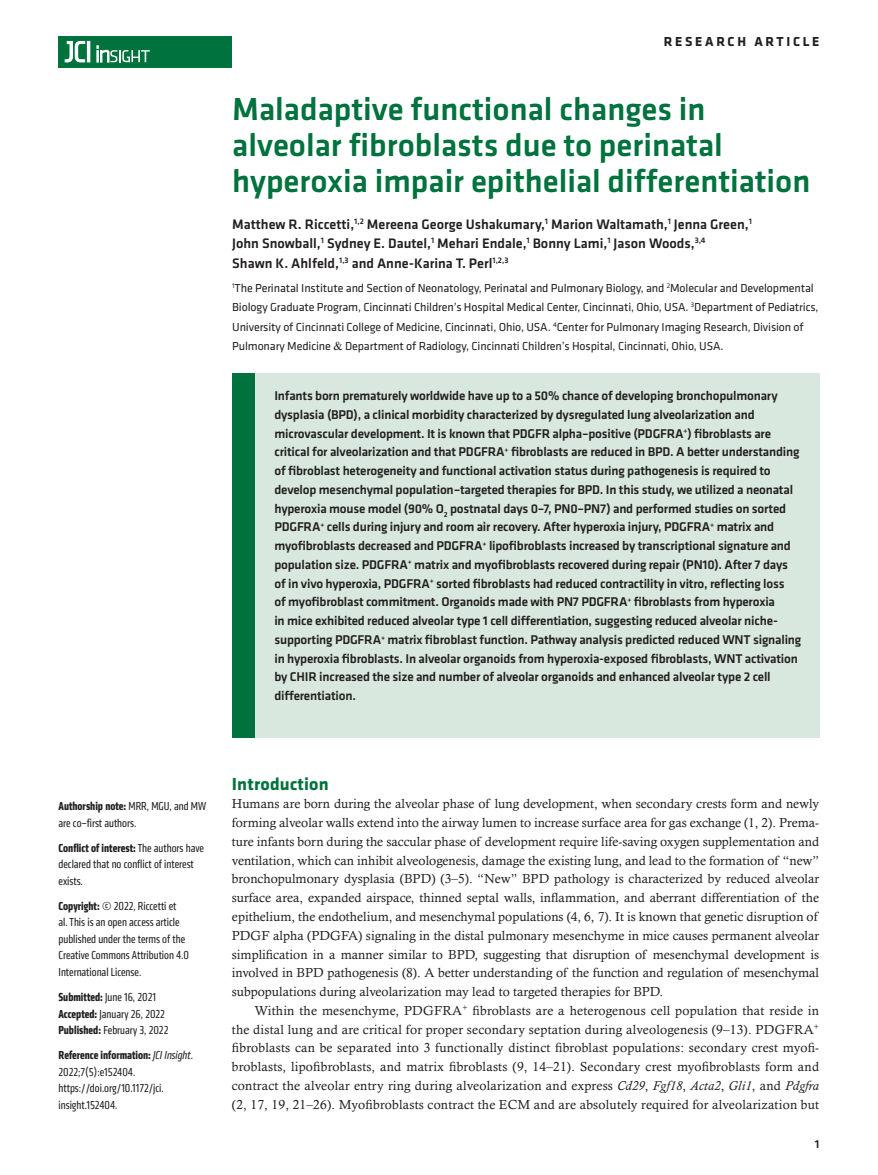
<style>
.page{position:relative;width:878px;height:1175px;background:#fff}
.page>*{position:absolute;margin:0;border:0;box-sizing:border-box;transform-origin:0 0}
.t1{font:500 33px/36px "Klavika Basic";color:#00723e}
.t2{font:700 18px "Klavika";letter-spacing:.01em;color:#00723e}
.t3{font:500 14.25px/19.5px "Klavika Basic";color:#231f20}
.t4{font:700 13.5px "Klavika Basic";letter-spacing:.2em;color:#231f20}
.t5{font:13.2px/18.8px "Calisto MT Std";color:#231f20;text-align:justify}
.t6{font:500 13.2px/18.8px "Klavika Basic";letter-spacing:-.015em;color:#231f20}
.t7{font:condensed 12px/16.5px "Klavika";color:#231f20}
.t8{font:12px/19.5px "Klavika";letter-spacing:-.01em;color:#231f20}
.t9{font:500 12px "Klavika Basic";color:#231f20}
.s1{font-family:"Times New Roman"}
.s2{font-weight:700}
.s3{font-style:italic}
</style>
<div class="page">
<div style="left:59px;top:36px;width:173px;height:31px;background:#00723e"></div>
<hr style="left:87px;top:41px;width:3px;height:21px;background:#fff">
<svg style="left:64px;top:41px;width:21px;height:22px"></svg>
<svg style="left:97px;top:46px;width:53px;height:16px"></svg>
<div style="left:232px;top:373px;width:587px;height:364px;background:#d8e8df"></div>
<div style="left:232px;top:373px;width:22px;height:364px;background:#00723e"></div>
<p class="t4" style="left:663px;top:32px;width:157px">RESEARCH ARTICLE</p>
<h1 class="t1" style="left:232px;top:91px;width:579px">Maladaptive functional changes in alveolar fibroblasts due to perinatal hyperoxia impair epithelial differentiation</h1>
<p class="t3" style="left:232px;top:214px;width:521px">Matthew R. Riccetti,<sup>1,2</sup> Mereena George Ushakumary,<sup>1</sup> Marion Waltamath,<sup>1</sup> Jenna Green,<sup>1<br></sup>John Snowball,<sup>1</sup> Sydney E. Dautel,<sup>1</sup> Mehari Endale,<sup>1</sup> Bonny Lami,<sup>1</sup> Jason Woods,<sup>3,4<br></sup>Shawn K. Ahlfeld,<sup>1,3</sup> and Anne-Karina T. Perl<sup>1,2,3</sup></p>
<p class="t8" style="left:232px;top:277px;width:588px"><sup>1</sup>The Perinatal Institute and Section of Neonatology, Perinatal and Pulmonary Biology, and <sup>2</sup>Molecular and Developmental Biology Graduate Program, Cincinnati Children’s Hospital Medical Center, Cincinnati, Ohio, USA. <sup>3</sup>Department of Pediatrics, University of Cincinnati College of Medicine, Cincinnati, Ohio, USA. <sup>4</sup>Center for Pulmonary Imaging Research, Division of Pulmonary Medicine <span class="s1">&amp;</span> Department of Radiology, Cincinnati Children’s Hospital, Cincinnati, Ohio, USA.</p>
<p class="t6" style="left:274px;top:386px;width:528px">Infants born prematurely worldwide have up to a 50% chance of developing bronchopulmonary dysplasia (BPD), a clinical morbidity characterized by dysregulated lung alveolarization and microvascular development. It is known that PDGFR alpha–positive (PDGFRA<sup>+</sup>) fibroblasts are critical for alveolarization and that PDGFRA<sup>+</sup> fibroblasts are reduced in BPD. A better understanding of fibroblast heterogeneity and functional activation status during pathogenesis is required to develop mesenchymal population–targeted therapies for BPD. In this study, we utilized a neonatal hyperoxia mouse model (90% O<sub>2</sub> postnatal days 0–7, PN0–PN7) and performed studies on sorted PDGFRA<sup>+</sup> cells during injury and room air recovery. After hyperoxia injury, PDGFRA<sup>+</sup> matrix and myofibroblasts decreased and PDGFRA<sup>+</sup> lipofibroblasts increased by transcriptional signature and population size. PDGFRA<sup>+</sup> matrix and myofibroblasts recovered during repair (PN10). After 7 days of in vivo hyperoxia, PDGFRA<sup>+</sup> sorted fibroblasts had reduced contractility in vitro, reflecting loss<br>of myofibroblast commitment. Organoids made with PN7 PDGFRA<sup>+</sup> fibroblasts from hyperoxia<br>in mice exhibited reduced alveolar type 1 cell differentiation, suggesting reduced alveolar niche&shy;supporting PDGFRA<sup>+</sup> matrix fibroblast function. Pathway analysis predicted reduced WNT signaling in hyperoxia fibroblasts. In alveolar organoids from hyperoxia-exposed fibroblasts, WNT activation by CHIR increased the size and number of alveolar organoids and enhanced alveolar type 2 cell differentiation.</p>
<p class="t7" style="left:59px;top:798px;width:149px"><span class="s2">Authorship note:</span> MRR, MGU, and MW are co–first authors.</p>
<p class="t7" style="left:59px;top:839px;width:147px"><span class="s2">Conflict of interest:</span> The authors have declared that no conflict of interest exists.</p>
<p class="t7" style="left:59px;top:897px;width:132px"><span class="s2">Copyright:</span> © 2022, Riccetti et<br>al. This is an open access article published under the terms of the<br>Creative Commons Attribution 4.0<br>International License.</p>
<p class="t7" style="left:59px;top:988px;width:111px"><span class="s2">Submitted:</span> June 16, 2021<br><span class="s2">Accepted:</span> January 26, 2022<br><span class="s2">Published:</span> February 3, 2022</p>
<p class="t7" style="left:59px;top:1046px;width:136px"><span class="s2">Reference information:</span> <span class="s3">JCI Insight</span>.<br>2022;7(5):e152404. https://doi.org/10.1172/jci. insight.152404.</p>
<h2 class="t2" style="left:232px;top:770px;width:98px">Introduction</h2>
<p class="t5" style="left:232px;top:794px;width:588px">Humans are born during the alveolar phase of lung development, when secondary crests form and newly forming alveolar walls extend into the airway lumen to increase surface area for gas exchange (1, 2). Prema&shy;ture infants born during the saccular phase of development require life-saving oxygen supplementation and ventilation, which can inhibit alveologenesis, damage the existing lung, and lead to the formation of “new” bronchopulmonary dysplasia (BPD) (3–5). “New” BPD pathology is characterized by reduced alveolar surface area, expanded airspace, thinned septal walls, inflammation, and aberrant differentiation of the epithelium, the endothelium, and mesenchymal populations (4, 6, 7). It is known that genetic disruption of PDGF alpha (PDGFA) signaling in the distal pulmonary mesenchyme in mice causes permanent alveolar simplification in a manner similar to BPD, suggesting that disruption of mesenchymal development is involved in BPD pathogenesis (8). A better understanding of the function and regulation of mesenchymal subpopulations during alveolarization may lead to targeted therapies for BPD.</p>
<p class="t5" style="left:232px;top:1000px;width:588px;text-indent:22px">Within the mesenchyme, PDGFRA<sup>+</sup> fibroblasts are a heterogenous cell population that reside in the distal lung and are critical for proper secondary septation during alveologenesis (9–13). PDGFRA<sup>+ </sup>fibroblasts can be separated into 3 functionally distinct fibroblast populations: secondary crest myofi&shy;broblasts, lipofibroblasts, and matrix fibroblasts (9, 14–21). Secondary crest myofibroblasts form and contract the alveolar entry ring during alveolarization and express <span class="s3">Cd29</span>, <span class="s3">Fgf18</span>, <span class="s3">Acta2</span>, <span class="s3">Gli1</span>, and <span class="s3">Pdgfra </span>(2, 17, 19, 21–26). Myofibroblasts contract the ECM and are absolutely required for alveolarization but</p>
<p class="t9" style="left:814px;top:1135px;width:6px">1</p>
</div>
